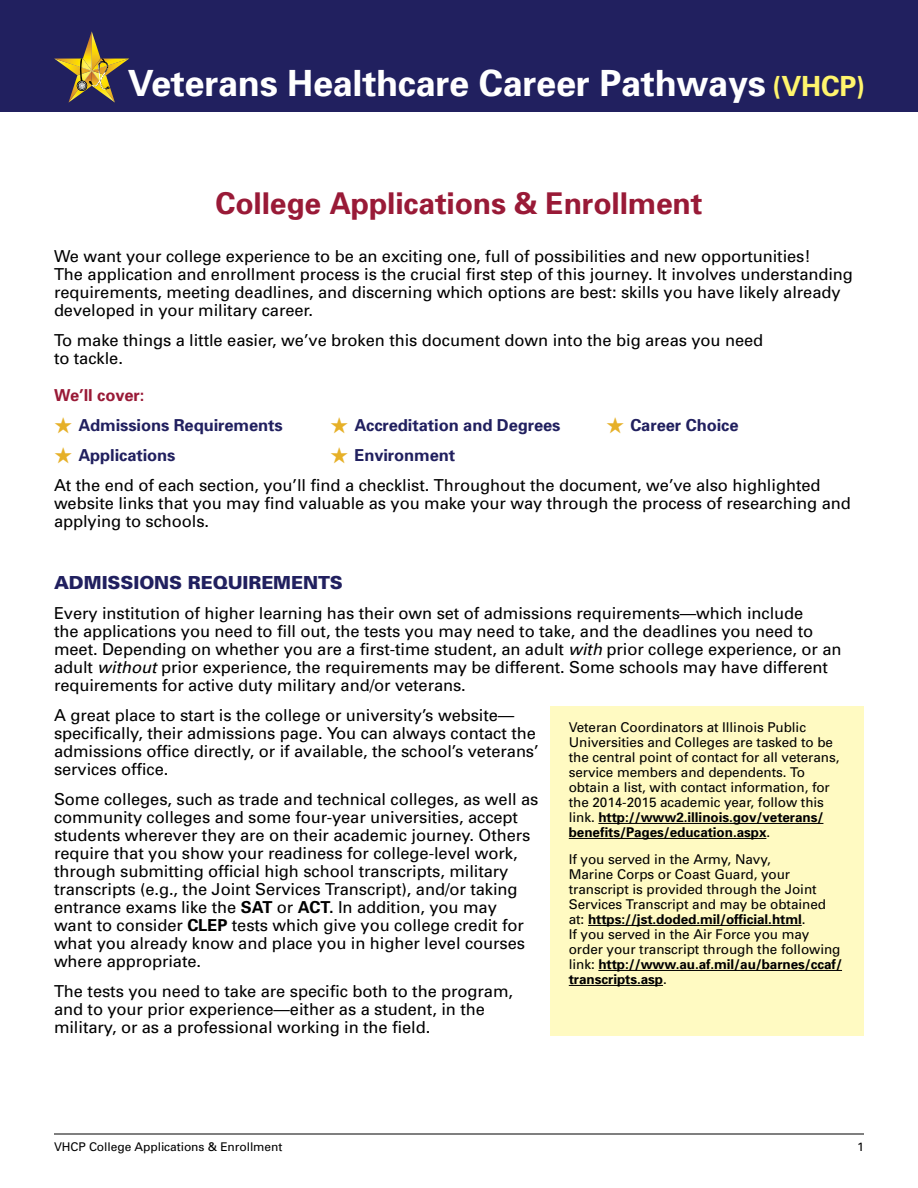
<style>
.page{position:relative;width:918px;height:1188px;background:#fff}
.page>*{position:absolute;margin:0;border:0;box-sizing:border-box;transform-origin:0 0}
.t1{font:700 36.15px "Univers";letter-spacing:-.01em;color:#fff}
.t2{font:700 30px "Univers";letter-spacing:-.005em;color:#991a37}
.t3{font:900 18px "Univers";letter-spacing:-.005em;color:#21205f}
.t4{font:16.5px/18px "Univers";letter-spacing:-.005em;color:#000}
.t5{font:700 16.5px "Univers";letter-spacing:-.005em;color:#21205f}
.t6{font:700 16.5px "Univers";letter-spacing:-.005em;color:#991a37}
.t7{font:13.5px/15px "Univers";letter-spacing:-.005em;color:#000}
.t8{font:12px "Univers";letter-spacing:-.005em;color:#000}
.s1{font-size:27.75px;color:#fff56d}
.s2{color:#e6b028}
.s3{font-weight:700;color:#21205f}
.s4{font-style:italic}
.s5{font-weight:700}
</style>
<div class="page">
<hr style="left:54px;top:1134px;width:810px;height:1px;background:#000">
<div style="left:0;top:0;width:918px;height:112px;background:#21205f"></div>
<img style="left:54px;top:31px;width:75px;height:72px">
<div style="left:551px;top:706px;width:313px;height:330px;background:#fffac2"></div>
<hr style="left:598px;top:823px;width:225px;height:1px;background:#000">
<hr style="left:569px;top:838px;width:197px;height:1px;background:#000">
<hr style="left:588px;top:925px;width:214px;height:1px;background:#000">
<hr style="left:598px;top:970px;width:244px;height:1px;background:#000">
<hr style="left:569px;top:985px;width:94px;height:1px;background:#000">
<h1 class="t1" style="left:128px;top:60px;width:739px">Veterans Healthcare Career Pathways <span class="s1">(VHCP)</span></h1>
<h2 class="t2" style="left:216px;top:184px;width:488px">College Applications &amp; Enrollment</h2>
<p class="t4" style="left:54px;top:246px;width:801px">We want your college experience to be an exciting one, full of possibilities and new opportunities!<br>The application and enrollment process is the crucial first step of this journey. It involves understanding requirements, meeting deadlines, and discerning which options are best: skills you have likely already developed in your military career.</p>
<p class="t4" style="left:54px;top:330px;width:711px">To make things a little easier, we’ve broken this document down into the big areas you need to tackle.</p>
<p class="t6" style="left:54px;top:385px;width:92px">We’ll cover:</p>
<p class="t5" style="left:54px;top:415px;width:230px"><span class="s2">★</span> Admissions Requirements</p>
<p class="t5" style="left:330px;top:415px;width:232px"><span class="s2">★</span> Accreditation and Degrees</p>
<p class="t5" style="left:606px;top:415px;width:134px"><span class="s2">★</span> Career Choice</p>
<p class="t5" style="left:54px;top:445px;width:123px"><span class="s2">★</span> Applications</p>
<p class="t4" style="left:54px;top:440px;width:768px;line-height:30px;text-indent:276px"><span class="s2">★</span> <span class="s3">Environment<br></span>At the end of each section, you’ll find a checklist. Throughout the document, we’ve also highlighted</p>
<p class="t4" style="left:54px;top:494px;width:798px">website links that you may find valuable as you make your way through the process of researching and applying to schools.</p>
<p class="t3" style="left:54px;top:571px;width:290px">ADMISSIONS REQUIREMENTS</p>
<p class="t4" style="left:54px;top:603px;width:789px">Every institution of higher learning has their own set of admissions requirements—which include<br>the applications you need to fill out, the tests you may need to take, and the deadlines you need to meet. Depending on whether you are a first-time student, an adult <span class="s4">with</span> prior college experience, or an adult <span class="s4">without</span> prior experience, the requirements may be different. Some schools may have different requirements for active duty military and/or veterans.</p>
<p class="t4" style="left:54px;top:705px;width:486px">A great place to start is the college or university’s website— specifically, their admissions page. You can always contact the admissions office directly, or if available, the school’s veterans’ services office.</p>
<p class="t4" style="left:54px;top:789px;width:486px">Some colleges, such as trade and technical colleges, as well as community colleges and some four-year universities, accept students wherever they are on their academic journey. Others require that you show your readiness for college-level work, through submitting official high school transcripts, military transcripts (e.g., the Joint Services Transcript), and/or taking entrance exams like the <span class="s5">SAT</span> or <span class="s5">ACT.</span> In addition, you may want to consider <span class="s5">CLEP</span> tests which give you college credit for what you already know and place you in higher level courses where appropriate.</p>
<p class="t4" style="left:54px;top:981px;width:461px">The tests you need to take are specific both to the program, and to your prior experience—either as a student, in the military, or as a professional working in the field.</p>
<p class="t7" style="left:569px;top:720px;width:272px">Veteran Coordinators at Illinois Public Universities and Colleges are tasked to be the central point of contact for all veterans, service members and dependents. To obtain a list, with contact information, for the 2014-2015 academic year, follow this link. <span class="s5">http://www2.illinois.gov/veterans/ benefits/Pages/education.aspx</span>.</p>
<p class="t7" style="left:569px;top:852px;width:275px">If you served in the Army, Navy,<br>Marine Corps or Coast Guard, your transcript is provided through the Joint Services Transcript and may be obtained at: <span class="s5">https://jst.doded.mil/official.html</span>.<br>If you served in the Air Force you may order your transcript through the following link: <span class="s5">http://www.au.af.mil/au/barnes/ccaf/ transcripts.asp</span>.</p>
<p class="t8" style="left:54px;top:1140px;width:230px">VHCP College Applications &amp; Enrollment</p>
<p class="t8" style="left:857px;top:1140px;width:8px">1</p>
</div>
